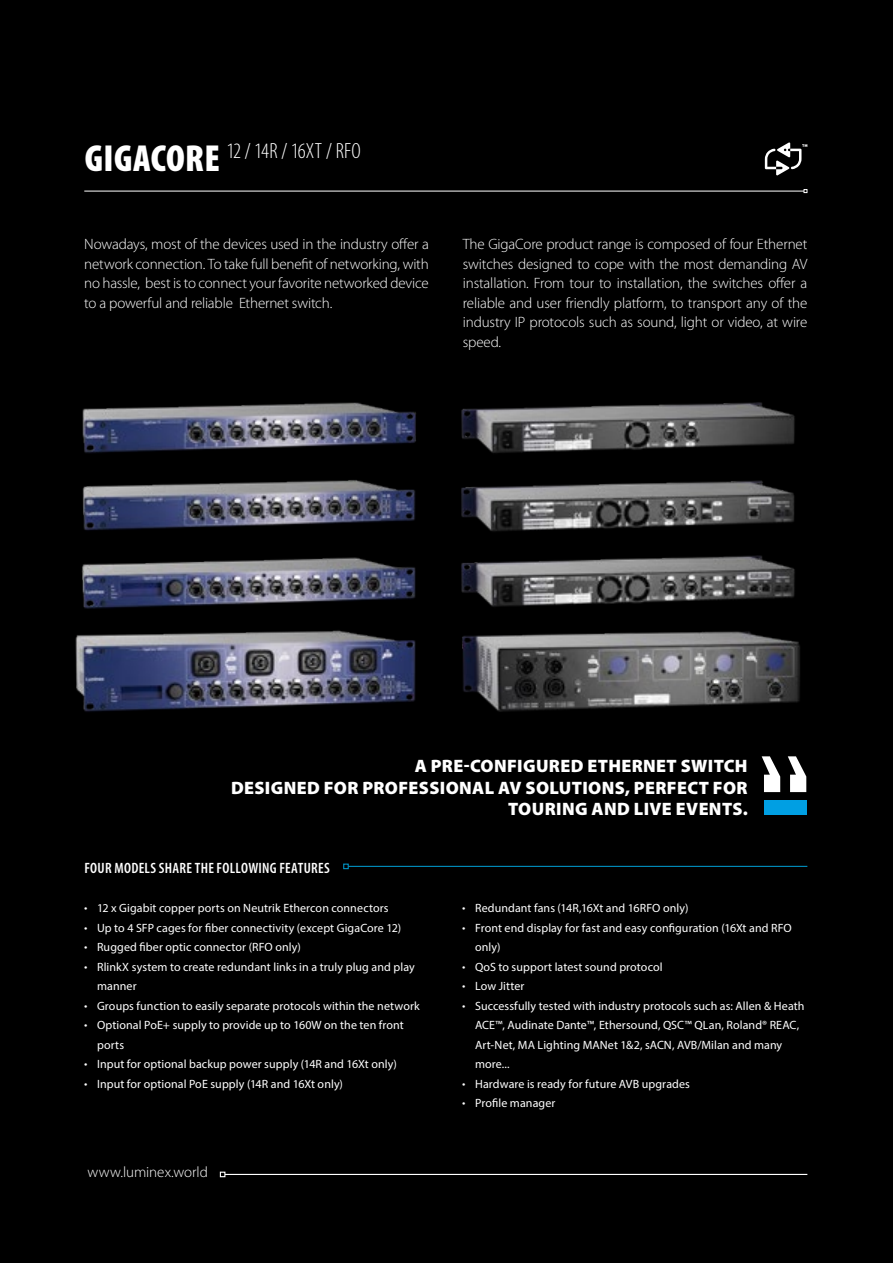
<style>
.page{position:relative;width:893px;height:1263px;background:#000}
.page>*{position:absolute;margin:0;border:0;box-sizing:border-box;transform-origin:0 0}
.t1{font:300 condensed 22.05px "Myriad Pro";letter-spacing:.005em;color:#fff}
.t2{font:900 18px/21.6px "Myriad Pro";letter-spacing:.02em;color:#fff;text-align:right}
.t3{font:300 15px/19.5px "Myriad Pro";letter-spacing:-.01em;color:#fff;text-align:justify}
.t4{font:600 condensed 15px "Myriad Pro";letter-spacing:.02em;color:#fff}
.t5{font:12px/19.5px "Myriad Pro";letter-spacing:.005em;color:#fff}
.s1{font-weight:900;font-size:37.8px}
.s2{font-weight:300;font-size:13.5px}
</style>
<div class="page">
<img style="left:82px;top:480px;width:334px;height:51px">
<img style="left:461px;top:480px;width:334px;height:52px">
<img style="left:82px;top:557px;width:334px;height:52px">
<img style="left:461px;top:555px;width:334px;height:52px">
<img style="left:82px;top:402px;width:334px;height:51px">
<img style="left:461px;top:402px;width:334px;height:51px">
<img style="left:75px;top:630px;width:341px;height:82px">
<img style="left:462px;top:631px;width:338px;height:81px">
<hr style="left:84px;top:191px;width:720px;height:1px;background:#fff">
<hr style="left:348px;top:866px;width:459px;height:1px;background:#008fbe">
<svg style="left:343px;top:863px;width:6px;height:6px"></svg>
<hr style="left:225px;top:1174px;width:582px;height:1px;background:#fff">
<svg style="left:220px;top:1171px;width:5px;height:6px"></svg>
<div style="left:764px;top:800px;width:42px;height:15px;background:#009fe3"></div>
<svg style="left:762px;top:756px;width:44px;height:36px"></svg>
<svg style="left:765px;top:142px;width:42px;height:34px"></svg>
<h1 class="t1" style="left:85px;top:139px;width:278px"><span class="s1">GIGACORE</span> 12 / 14R / 16XT / RFO</h1>
<p class="t3" style="left:84px;top:235px;width:346px">Nowadays, most of the devices used in the industry offer a network connection. To take full benefit of networking, with no hassle, best is to connect your favorite networked device to a powerful and reliable Ethernet switch.</p>
<p class="t3" style="left:463px;top:235px;width:346px">The GigaCore product range is composed of four Ethernet switches designed to cope with the most demanding AV installation. From tour to installation, the switches offer a reliable and user friendly platform, to transport any of the industry IP protocols such as sound, light or video, at wire speed.</p>
<h2 class="t2" style="left:231px;top:755px;width:518px">A PRE-CONFIGURED ETHERNET SWITCH<br>DESIGNED FOR PROFESSIONAL AV SOLUTIONS, PERFECT FOR<br>TOURING AND LIVE EVENTS.</h2>
<p class="t4" style="left:84px;top:860px;width:247px">FOUR MODELS SHARE THE FOLLOWING FEATURES</p>
<p class="t5" style="left:84px;top:898px;width:306px"><span class="s2">•</span> 12 x Gigabit copper ports on Neutrik Ethercon connectors</p>
<p class="t5" style="left:84px;top:918px;width:319px"><span class="s2">•</span> Up to 4 SFP cages for fiber connectivity (except GigaCore 12)</p>
<p class="t5" style="left:84px;top:937px;width:218px"><span class="s2">•</span> Rugged fiber optic connector (RFO only)</p>
<p class="t5" style="left:97px;top:957px;width:319px;text-indent:-13px"><span class="s2">•</span> RlinkX system to create redundant links in a truly plug and play manner</p>
<p class="t5" style="left:84px;top:996px;width:337px"><span class="s2">•</span> Groups function to easily separate protocols within the network</p>
<p class="t5" style="left:97px;top:1015px;width:308px;text-indent:-13px"><span class="s2">•</span> Optional PoE+ supply to provide up to 160W on the ten front ports</p>
<p class="t5" style="left:84px;top:1054px;width:314px"><span class="s2">•</span> Input for optional backup power supply (14R and 16Xt only)</p>
<p class="t5" style="left:84px;top:1074px;width:260px"><span class="s2">•</span> Input for optional PoE supply (14R and 16Xt only)</p>
<p class="t3" style="left:88px;top:1163px;width:122px">www.luminex.world</p>
<p class="t5" style="left:462px;top:898px;width:228px"><span class="s2">•</span> Redundant fans (14R,16Xt and 16RFO only)</p>
<p class="t5" style="left:475px;top:918px;width:318px;text-indent:-13px"><span class="s2">•</span> Front end display for fast and easy configuration (16Xt and RFO only)</p>
<p class="t5" style="left:462px;top:957px;width:202px"><span class="s2">•</span> QoS to support latest sound protocol</p>
<p class="t5" style="left:462px;top:976px;width:64px"><span class="s2">•</span> Low Jitter</p>
<p class="t5" style="left:475px;top:996px;width:331px;text-indent:-13px"><span class="s2">•</span> Successfully tested with industry protocols such as: Allen &amp; Heath ACE™, Audinate Dante™, Ethersound, QSC™ QLan, Roland® REAC, Art-Net, MA Lighting MANet 1&amp;2, sACN, AVB/Milan and many more...</p>
<p class="t5" style="left:462px;top:1074px;width:229px"><span class="s2">•</span> Hardware is ready for future AVB upgrades</p>
<p class="t5" style="left:462px;top:1093px;width:95px"><span class="s2">•</span> Profile manager</p>
</div>
